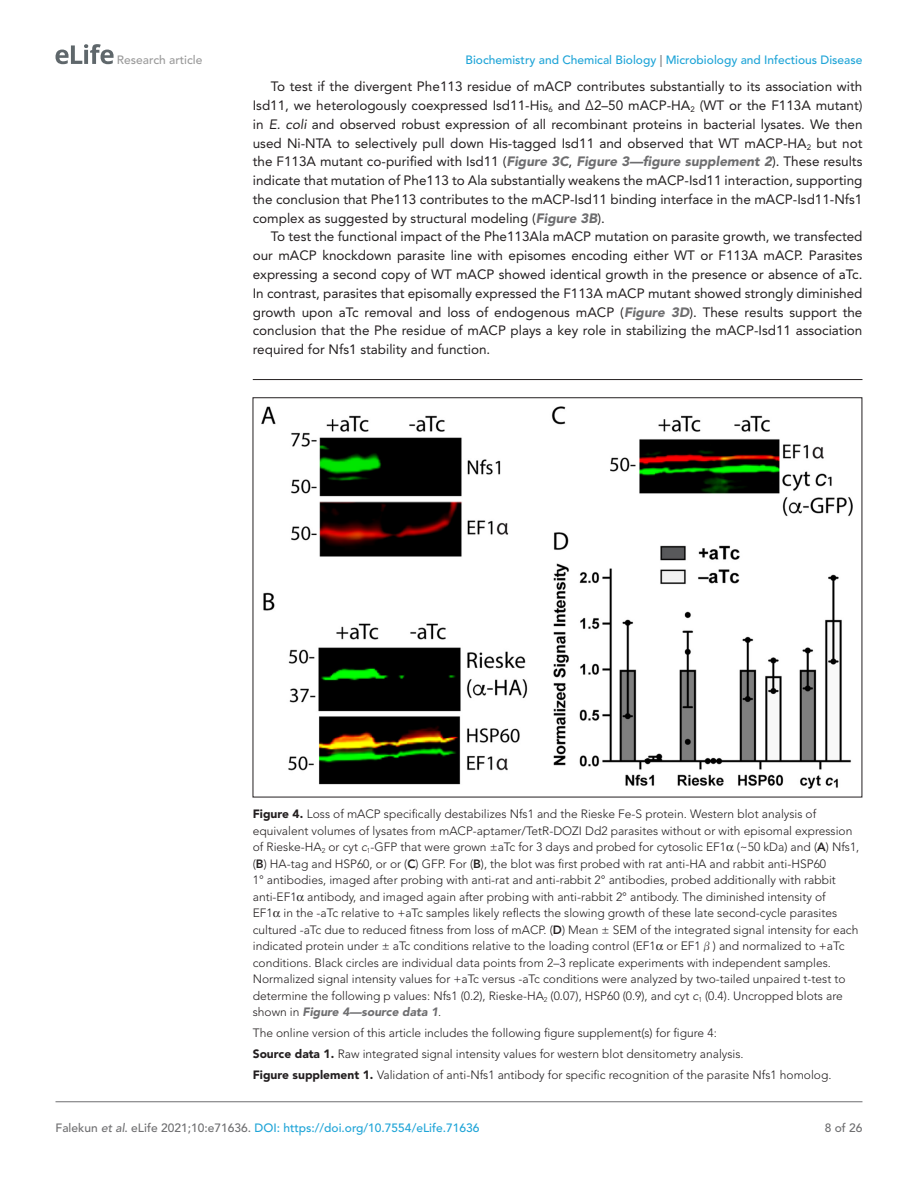
<style>
.page{position:relative;width:918px;height:1188px;background:#fff}
.page>*{position:absolute;margin:0;border:0;box-sizing:border-box;transform-origin:0 0}
.t1{font:13.5px/18.8px "Avenir LT Std";color:#231f20;text-align:justify}
.t2{font:300 12px/16.5px "Avenir LT Std";color:#231f20}
.t3{font:500 12px "Avenir LT Std";color:#1ea4d7}
.t4{font:500 12px "Avenir LT Std";color:#9a9a9a}
.t5{font:500 12px "Avenir LT Std";color:#6e6e70}
.s1{color:#6e6e70}
.s2{font-style:italic}
.s3{font-weight:900;font-style:italic;color:#6e6e70}
.s4{font-weight:900}
.s5{font-weight:800}
.s6{font-family:"MS Mincho";font-weight:400}
.s7{font-style:italic;color:#6e6e70}
</style>
<div class="page">
<svg style="left:56px;top:44px;width:58px;height:20px"></svg>
<hr style="left:56px;top:1101px;width:806px;height:1px;background:#6e6e70">
<hr style="left:253px;top:379px;width:610px;height:1px;background:#231f20">
<img style="left:262px;top:407px;width:591px;height:381px">
<p class="t4" style="left:117px;top:53px;width:87px">Research article</p>
<p class="t3" style="left:465px;top:53px;width:398px">Biochemistry and Chemical Biology <span class="s1">|</span> Microbiology and Infectious Disease</p>
<p class="t1" style="left:253px;top:77px;width:611px;text-indent:18px">To test if the divergent Phe113 residue of mACP contributes substantially to its association with Isd11, we heterologously coexpressed Isd11-His<sub>6</sub> and ∆2–50 mACP-HA<sub>2</sub> (WT or the F113A mutant) in <span class="s2">E. coli</span> and observed robust expression of all recombinant proteins in bacterial lysates. We then used Ni-NTA to selectively pull down His-tagged Isd11 and observed that WT mACP-HA<sub>2</sub> but not the F113A mutant co-purified with Isd11 (<span class="s3">Figure 3C</span>, <span class="s3">Figure 3—figure supplement 2</span>). These results indicate that mutation of Phe113 to Ala substantially weakens the mACP-Isd11 interaction, supporting the conclusion that Phe113 contributes to the mACP-Isd11 binding interface in the mACP-Isd11-Nfs1 complex as suggested by structural modeling (<span class="s3">Figure 3B</span>).</p>
<p class="t1" style="left:253px;top:227px;width:611px;text-indent:18px">To test the functional impact of the Phe113Ala mACP mutation on parasite growth, we transfected our mACP knockdown parasite line with episomes encoding either WT or F113A mACP. Parasites expressing a second copy of WT mACP showed identical growth in the presence or absence of aTc.<br>In contrast, parasites that episomally expressed the F113A mACP mutant showed strongly diminished growth upon aTc removal and loss of endogenous mACP (<span class="s3">Figure 3D</span>). These results support the conclusion that the Phe residue of mACP plays a key role in stabilizing the mACP-Isd11 association required for Nfs1 stability and function.</p>
<p class="t2" style="left:253px;top:806px;width:608px"><span class="s4">Figure 4.</span> Loss of mACP specifically destabilizes Nfs1 and the Rieske Fe-S protein. Western blot analysis of equivalent volumes of lysates from mACP-aptamer/TetR-DOZI Dd2 parasites without or with episomal expression of Rieske-HA<sub>2</sub> or cyt <span class="s2">c</span><sub>1</sub>-GFP that were grown ±aTc for 3 days and probed for cytosolic EF1 (~50 kDa) and (<span class="s5">A</span>) Nfs1, (<span class="s5">B</span>) HA-tag and HSP60, or or (<span class="s5">C</span>) GFP. For (<span class="s5">B</span>), the blot was first probed with rat anti-HA and rabbit anti-HSP60<br>1° antibodies, imaged after probing with anti-rat and anti-rabbit 2° antibodies, probed additionally with rabbit anti-EF1 antibody, and imaged again after probing with anti-rabbit 2° antibody. The diminished intensity of<br>EF1 in the -aTc relative to +aTc samples likely reflects the slowing growth of these late second-cycle parasites cultured -aTc due to reduced fitness from loss of mACP. (<span class="s5">D</span>) Mean ± SEM of the integrated signal intensity for each indicated protein under ± aTc conditions relative to the loading control (EF1 or EF1<span class="s6">β</span>) and normalized to +aTc conditions. Black circles are individual data points from 2–3 replicate experiments with independent samples.<br>Normalized signal intensity values for +aTc versus -aTc conditions were analyzed by two-tailed unpaired t-test to determine the following p values: Nfs1 (0.2), Rieske-HA<sub>2</sub> (0.07), HSP60 (0.9), and cyt <span class="s2">c</span><sub>1</sub> (0.4). Uncropped blots are shown in <span class="s3">Figure 4—source data 1</span>.</p>
<p class="t2" style="left:253px;top:1023px;width:580px;line-height:21px">The online version of this article includes the following figure supplement(s) for figure 4:<br><span class="s4">Source data 1.</span> Raw integrated signal intensity values for western blot densitometry analysis.<br><span class="s4">Figure supplement 1.</span> Validation of anti-Nfs1 antibody for specific recognition of the parasite Nfs1 homolog.</p>
<p class="t3" style="left:56px;top:1121px;width:425px"><span class="s1">Falekun</span> <span class="s7">et al</span><span class="s1">. eLife 2021;10:e71636.</span> DOI: https://doi.org/10.7554/eLife.71636</p>
<p class="t5" style="left:825px;top:1121px;width:39px">8 of 26</p>
</div>
